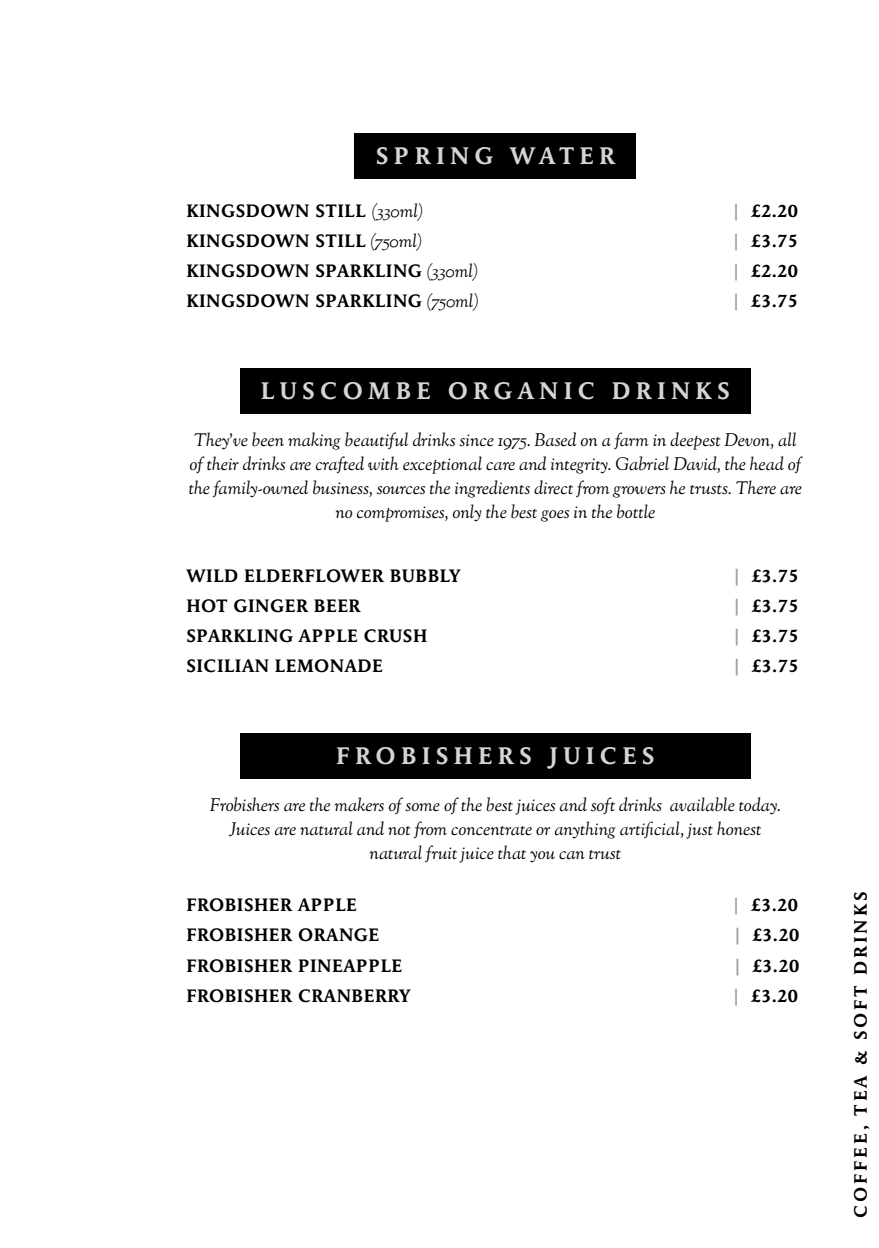
<style>
.page{position:relative;width:879px;height:1248px;background:#fff}
.page>*{position:absolute;margin:0;border:0;box-sizing:border-box;transform-origin:0 0}
.t1{font:700 24px "Maxime Std";letter-spacing:.22em;color:#d3d7d1}
.t2{font:italic 18px/24px "Goudy St M";color:#000;text-align:center}
.t3{font:700 18px "Maxime Std";letter-spacing:.03em;color:#000}
.t4{font:700 18px "Maxime Std";letter-spacing:.16em;color:#000}
.s1{font-family:"Goudy St M";font-weight:400;font-style:italic}
.s2{color:#9ea29f}
</style>
<div class="page">
<div style="left:355px;top:133px;width:281px;height:45px;background:#000"></div>
<div style="left:240px;top:368px;width:510px;height:45px;background:#000"></div>
<div style="left:240px;top:733px;width:510px;height:45px;background:#000"></div>
<h1 class="t1" style="left:376px;top:142px;width:241px">SPRING WATER</h1>
<p class="t3" style="left:186px;top:200px;width:239px">KINGSDOWN STILL <span class="s1">(330ml)</span></p>
<p class="t3" style="left:733px;top:200px;width:67px"><span class="s2">|</span> £2.20</p>
<p class="t3" style="left:186px;top:230px;width:237px">KINGSDOWN STILL <span class="s1">(750ml)</span></p>
<p class="t3" style="left:733px;top:230px;width:67px"><span class="s2">|</span> £3.75</p>
<p class="t3" style="left:186px;top:260px;width:294px">KINGSDOWN SPARKLING <span class="s1">(330ml)</span></p>
<p class="t3" style="left:733px;top:260px;width:67px"><span class="s2">|</span> £2.20</p>
<p class="t3" style="left:186px;top:290px;width:294px">KINGSDOWN SPARKLING <span class="s1">(750ml)</span></p>
<p class="t3" style="left:733px;top:290px;width:67px"><span class="s2">|</span> £3.75</p>
<h1 class="t1" style="left:261px;top:376px;width:471px">LUSCOMBE ORGANIC DRINKS</h1>
<p class="t2" style="left:189px;top:429px;width:615px">They’ve been making beautiful drinks since 1975. Based on a farm in deepest Devon, all of their drinks are crafted with exceptional care and integrity. Gabriel David, the head of the family-owned business, sources the ingredients direct from growers he trusts. There are no compromises, only the best goes in the bottle</p>
<p class="t3" style="left:186px;top:565px;width:275px">WILD ELDERFLOWER BUBBLY</p>
<p class="t3" style="left:733px;top:565px;width:67px"><span class="s2">|</span> £3.75</p>
<p class="t3" style="left:186px;top:595px;width:176px">HOT GINGER BEER</p>
<p class="t3" style="left:733px;top:595px;width:67px"><span class="s2">|</span> £3.75</p>
<p class="t3" style="left:186px;top:625px;width:242px">SPARKLING APPLE CRUSH</p>
<p class="t3" style="left:733px;top:625px;width:67px"><span class="s2">|</span> £3.75</p>
<p class="t3" style="left:186px;top:655px;width:198px">SICILIAN LEMONADE</p>
<p class="t3" style="left:733px;top:655px;width:67px"><span class="s2">|</span> £3.75</p>
<h1 class="t1" style="left:336px;top:741px;width:320px">FROBISHERS JUICES</h1>
<p class="t2" style="left:210px;top:794px;width:572px">Frobishers are the makers of some of the best juices and soft drinks available today.<br>Juices are natural and not from concentrate or anything artificial, just honest natural fruit juice that you can trust</p>
<p class="t3" style="left:186px;top:894px;width:172px">FROBISHER APPLE</p>
<p class="t3" style="left:733px;top:894px;width:67px"><span class="s2">|</span> £3.20</p>
<p class="t3" style="left:186px;top:924px;width:194px">FROBISHER ORANGE</p>
<p class="t3" style="left:734px;top:924px;width:67px"><span class="s2">|</span> £3.20</p>
<p class="t3" style="left:186px;top:954px;width:217px">FROBISHER PINEAPPLE</p>
<p class="t3" style="left:734px;top:954px;width:67px"><span class="s2">|</span> £3.20</p>
<p class="t3" style="left:186px;top:984px;width:225px">FROBISHER CRANBERRY</p>
<p class="t3" style="left:733px;top:984px;width:67px"><span class="s2">|</span> £3.20</p>
<p class="t4" style="left:850px;top:1217px;width:327px;rotate:-90deg">COFFEE, TEA &amp; SOFT DRINKS</p>
</div>
